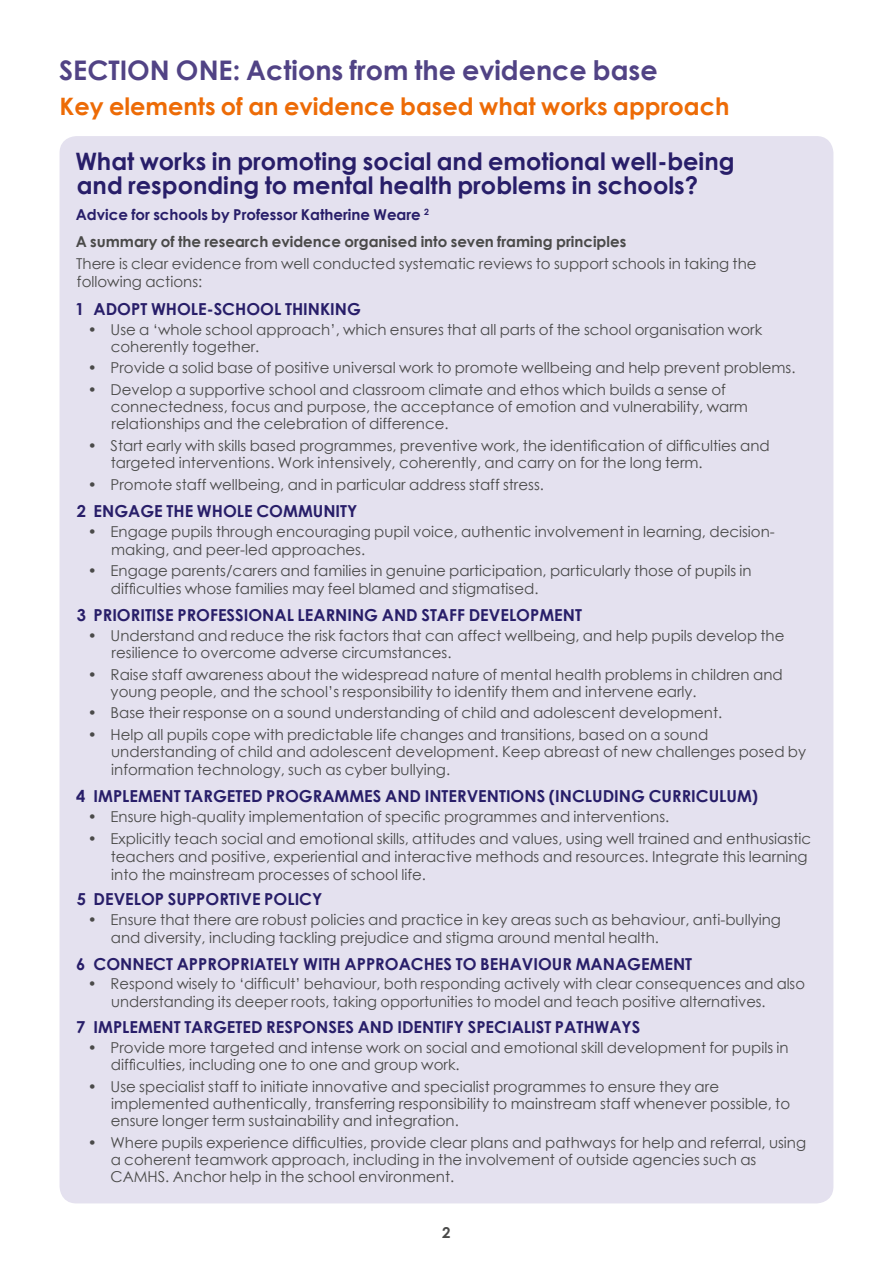
<style>
.page{position:relative;width:893px;height:1263px;background:#fff}
.page>*{position:absolute;margin:0;border:0;box-sizing:border-box;transform-origin:0 0}
.t1{font:700 27px "Century Gothic";color:#514385}
.t2{font:700 24px/24px "Century Gothic";color:#281e69}
.t3{font:700 24px "Century Gothic";color:#ed6b06}
.t4{font:700 16.5px "Century Gothic";color:#281e69}
.t5{font:15px/17.2px "Century Gothic";color:#4a4a49}
.t6{font:700 15px/26.5px "Century Gothic";color:#4a4a49}
.s1{color:#281e69}
</style>
<div class="page">
<div style="left:60px;top:136px;width:773px;height:1067px;background:#e4e1ef;border-radius:17px"></div>
<h1 class="t1" style="left:59px;top:49px;width:31px">Section</h1>
<h1 class="t1" style="left:176px;top:49px;width:20px">one</h1>
<h1 class="t1" style="left:233px;top:49px;width:426px">: Actions from the evidence base</h1>
<h2 class="t3" style="left:59px;top:88px;width:671px">Key elements of an evidence based what works approach</h2>
<h2 class="t2" style="left:75px;top:148px;width:661px">What works in promoting social and emotional well-being and responding to mental health problems in schools?</h2>
<p class="t6" style="left:76px;top:201px;width:552px"><span class="s1">Advice for schools by Professor Katherine Weare</span> <sup>2<br></sup>A summary of the research evidence organised into seven framing principles</p>
<p class="t5" style="left:76px;top:254px;width:682px;line-height:18px">There is clear evidence from well conducted systematic reviews to support schools in taking the following actions:</p>
<p class="t4" style="left:75px;top:296px;width:286px">1 ADOPT WHOLE-SCHOOL THINKING</p>
<p class="t5" style="left:111px;top:320px;width:653px;text-indent:-23px">• Use a ‘whole school approach’, which ensures that all parts of the school organisation work coherently together.</p>
<p class="t5" style="left:88px;top:359px;width:709px">• Provide a solid base of positive universal work to promote wellbeing and help prevent problems.</p>
<p class="t5" style="left:111px;top:381px;width:639px;text-indent:-23px">• Develop a supportive school and classroom climate and ethos which builds a sense of connectedness, focus and purpose, the acceptance of emotion and vulnerability, warm relationships and the celebration of difference.</p>
<p class="t5" style="left:111px;top:437px;width:661px;text-indent:-23px">• Start early with skills based programmes, preventive work, the identification of difficulties and targeted interventions. Work intensively, coherently, and carry on for the long term.</p>
<p class="t5" style="left:88px;top:476px;width:458px">• Promote staff wellbeing, and in particular address staff stress.</p>
<p class="t4" style="left:77px;top:499px;width:282px">2 ENGAGE THE WHOLE COMMUNITY</p>
<p class="t5" style="left:111px;top:523px;width:665px;text-indent:-23px">• Engage pupils through encouraging pupil voice, authentic involvement in learning, decision&shy;making, and peer-led approaches.</p>
<p class="t5" style="left:111px;top:561px;width:642px;line-height:18px;text-indent:-23px">• Engage parents/carers and families in genuine participation, particularly those of pupils in difficulties whose families may feel blamed and stigmatised.</p>
<p class="t4" style="left:77px;top:602px;width:507px">3 PRIORITISE PROFESSIONAL LEARNING AND STAFF DEVELOPMENT</p>
<p class="t5" style="left:112px;top:627px;width:674px;text-indent:-24px">• Understand and reduce the risk factors that can affect wellbeing, and help pupils develop the resilience to overcome adverse circumstances.</p>
<p class="t5" style="left:111px;top:665px;width:674px;text-indent:-23px">• Raise staff awareness about the widespread nature of mental health problems in children and young people, and the school’s responsibility to identify them and intervene early.</p>
<p class="t5" style="left:88px;top:704px;width:636px">• Base their response on a sound understanding of child and adolescent development.</p>
<p class="t5" style="left:111px;top:725px;width:696px;line-height:17.7px;text-indent:-23px">• Help all pupils cope with predictable life changes and transitions, based on a sound understanding of child and adolescent development. Keep abreast of new challenges posed by information technology, such as cyber bullying.</p>
<p class="t4" style="left:76px;top:783px;width:683px">4 IMPLEMENT TARGETED PROGRAMMES AND INTERVENTIONS (INCLU DING CURRICULUM)</p>
<p class="t5" style="left:88px;top:808px;width:583px">• Ensure high-quality implementation of specific programmes and interventions.</p>
<p class="t5" style="left:111px;top:829px;width:702px;line-height:18px;text-indent:-23px">• Explicitly teach social and emotional skills, attitudes and values, using well trained and enthusiastic teachers and positive, experiential and interactive methods and resources. Integrate this learning into the mainstream processes of school life.</p>
<p class="t4" style="left:77px;top:887px;width:247px">5 DEVELOP SUPPORTIVE POLICY</p>
<p class="t5" style="left:111px;top:910px;width:672px;line-height:18px;text-indent:-23px">• Ensure that there are robust policies and practice in key areas such as behaviour, anti-bullying and diversity, including tackling prejudice and stigma around mental health.</p>
<p class="t4" style="left:76px;top:951px;width:618px">6 CONNECT APPROPRIATELY WITH APPROACHES TO BEHAVIOUR MANAGEMENT</p>
<p class="t5" style="left:111px;top:975px;width:695px;text-indent:-23px">• Respond wisely to ‘difficult’ behaviour, both responding actively with clear consequences and also understanding its deeper roots, taking opportunities to model and teach positive alternatives.</p>
<p class="t4" style="left:76px;top:1015px;width:566px">7 IMPLEMENT TARGETED RESPONSES AND IDENTIFY SPECIALIST PATHWAYS</p>
<p class="t5" style="left:111px;top:1038px;width:679px;text-indent:-23px">• Provide more targeted and intense work on social and emotional skill development for pupils in difficulties, including one to one and group work.</p>
<p class="t5" style="left:111px;top:1077px;width:681px;text-indent:-23px">• Use specialist staff to initiate innovative and specialist programmes to ensure they are implemented authentically, transferring responsibility to mainstream staff whenever possible, to ensure longer term sustainability and integration.</p>
<p class="t5" style="left:111px;top:1133px;width:697px;text-indent:-23px">• Where pupils experience difficulties, provide clear plans and pathways for help and referral, using a coherent teamwork approach, including in the involvement of outside agencies such as<br>CAMHS. Anchor help in the school environment.</p>
<p class="t6" style="left:442px;top:1219px;width:10px">2</p>
</div>
